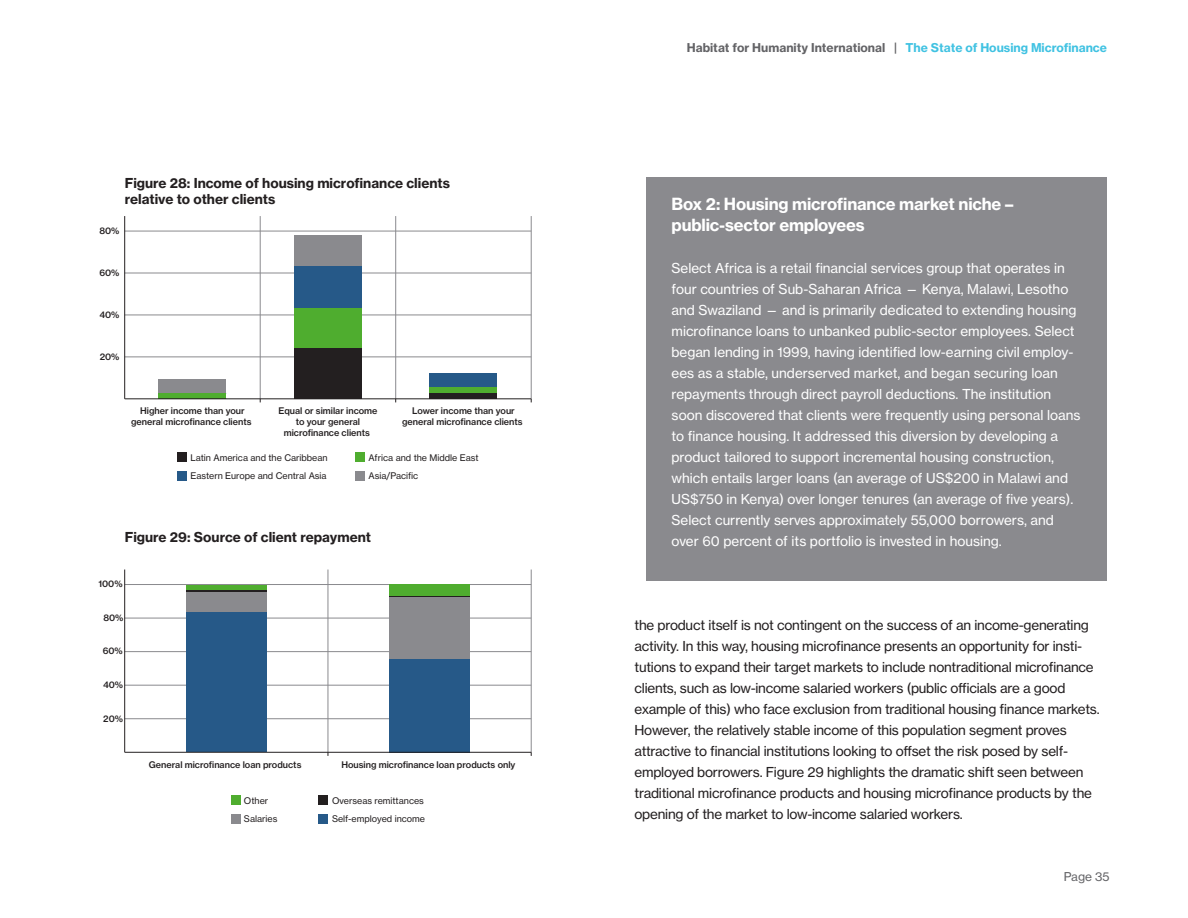
<style>
.page{position:relative;width:1188px;height:918px;background:#fff}
.page>*{position:absolute;margin:0;border:0;box-sizing:border-box;transform-origin:0 0}
.t1{font:16.5px/21px "N Haas Grotesk TX Pro 75 Bd";letter-spacing:-.01em;color:#fff}
.t2{font:13.5px/21px "N Haas Grotesk TX Pro 55 Rg";color:#fff}
.t3{font:13.5px/21px "N Haas Grotesk TX Pro 55 Rg";letter-spacing:-.015em;color:#231f20}
.t4{font:13.5px/16.2px "N Haas Grotesk TX Pro 75 Bd";color:#231f20}
.t5{font:12px "N Haas Grotesk TX Pro 75 Bd";color:#636366}
.t6{font:12px "N Haas Grotesk TX Pro 55 Rg";color:#636366}
.t7{font:9px/10.8px "N Haas Grotesk TX Pro 65 Md";color:#231f20;text-align:center}
.t8{font:9px "N Haas Grotesk TX Pro 55 Rg";color:#231f20}
.s1{color:#40c2e2}
</style>
<div class="page">
<div style="left:646px;top:177px;width:461px;height:403px;background:#8a8a8e"></div>
<hr style="left:125px;top:231px;width:406px;height:1px;background:#8a8a8e">
<hr style="left:125px;top:315px;width:406px;height:1px;background:#8a8a8e">
<hr style="left:125px;top:273px;width:406px;height:1px;background:#8a8a8e">
<hr style="left:531px;top:216px;width:1px;height:183px;background:#8a8a8e">
<hr style="left:395px;top:216px;width:1px;height:183px;background:#8a8a8e">
<hr style="left:260px;top:216px;width:1px;height:183px;background:#8a8a8e">
<hr style="left:125px;top:357px;width:406px;height:1px;background:#8a8a8e">
<hr style="left:124px;top:216px;width:1px;height:183px;background:#231f20">
<div style="left:177px;top:453px;width:10px;height:9px;background:#231f20"></div>
<div style="left:355px;top:471px;width:10px;height:10px;background:#8a8a8e"></div>
<div style="left:355px;top:453px;width:10px;height:9px;background:#4fad2f"></div>
<div style="left:177px;top:471px;width:10px;height:10px;background:#265988"></div>
<div style="left:159px;top:379px;width:67px;height:14px;background:#8a8a8e"></div>
<div style="left:159px;top:393px;width:67px;height:6px;background:#4fad2f"></div>
<div style="left:294px;top:235px;width:68px;height:31px;background:#8a8a8e"></div>
<div style="left:294px;top:266px;width:68px;height:43px;background:#265988"></div>
<div style="left:294px;top:309px;width:68px;height:39px;background:#4fad2f"></div>
<div style="left:294px;top:348px;width:68px;height:51px;background:#231f20"></div>
<div style="left:430px;top:373px;width:67px;height:15px;background:#265988"></div>
<div style="left:430px;top:388px;width:67px;height:5px;background:#4fad2f"></div>
<div style="left:430px;top:393px;width:67px;height:6px;background:#231f20"></div>
<hr style="left:125px;top:398px;width:406px;height:1px;background:#231f20">
<hr style="left:125px;top:584px;width:406px;height:1px;background:#8a8a8e">
<hr style="left:125px;top:685px;width:406px;height:1px;background:#8a8a8e">
<hr style="left:125px;top:618px;width:406px;height:1px;background:#8a8a8e">
<hr style="left:125px;top:651px;width:406px;height:1px;background:#8a8a8e">
<hr style="left:531px;top:570px;width:1px;height:182px;background:#8a8a8e">
<hr style="left:328px;top:570px;width:1px;height:182px;background:#8a8a8e">
<hr style="left:125px;top:718px;width:406px;height:1px;background:#8a8a8e">
<hr style="left:124px;top:570px;width:1px;height:182px;background:#231f20">
<div style="left:231px;top:796px;width:9px;height:9px;background:#4fad2f"></div>
<div style="left:319px;top:814px;width:9px;height:9px;background:#265988"></div>
<div style="left:319px;top:796px;width:9px;height:9px;background:#231f20"></div>
<div style="left:231px;top:814px;width:9px;height:9px;background:#8a8a8e"></div>
<div style="left:186px;top:585px;width:81px;height:5px;background:#4fad2f"></div>
<hr style="left:186px;top:590px;width:81px;height:2px;background:#231f20">
<div style="left:186px;top:592px;width:81px;height:21px;background:#8a8a8e"></div>
<div style="left:186px;top:613px;width:81px;height:139px;background:#265988"></div>
<div style="left:389px;top:585px;width:81px;height:11px;background:#4fad2f"></div>
<hr style="left:389px;top:596px;width:81px;height:2px;background:#231f20">
<div style="left:389px;top:598px;width:81px;height:61px;background:#8a8a8e"></div>
<div style="left:389px;top:659px;width:81px;height:93px;background:#265988"></div>
<hr style="left:125px;top:752px;width:406px;height:1px;background:#231f20">
<p class="t4" style="left:125px;top:175px;width:327px">Figure 28: Income of housing microfinance clients relative to other clients</p>
<p class="t7" style="left:100px;top:225px;width:22px">80%</p>
<p class="t7" style="left:99px;top:267px;width:22px">60%</p>
<p class="t7" style="left:99px;top:309px;width:22px">40%</p>
<p class="t7" style="left:100px;top:351px;width:21px">20%</p>
<p class="t7" style="left:131px;top:406px;width:122px">Higher income than your general microfinance clients</p>
<p class="t7" style="left:278px;top:406px;width:101px">Equal or similar income to your general microfinance clients</p>
<p class="t7" style="left:402px;top:406px;width:122px">Lower income than your general microfinance clients</p>
<p class="t8" style="left:190px;top:452px;width:139px">Latin America and the Caribbean</p>
<p class="t8" style="left:190px;top:470px;width:138px">Eastern Europe and Central Asia</p>
<p class="t8" style="left:368px;top:452px;width:112px">Africa and the Middle East</p>
<p class="t8" style="left:368px;top:470px;width:51px">Asia/Pacific</p>
<p class="t4" style="left:125px;top:528px;width:248px">Figure 29: Source of client repayment</p>
<p class="t7" style="left:98px;top:579px;width:26px">100%</p>
<p class="t7" style="left:103px;top:612px;width:22px">80%</p>
<p class="t7" style="left:103px;top:646px;width:22px">60%</p>
<p class="t7" style="left:103px;top:679px;width:22px">40%</p>
<p class="t7" style="left:103px;top:713px;width:21px">20%</p>
<p class="t7" style="left:149px;top:760px;width:154px">General microfinance loan products</p>
<p class="t7" style="left:341px;top:760px;width:176px">Housing microfinance loan products only</p>
<p class="t8" style="left:244px;top:795px;width:26px">Other</p>
<p class="t8" style="left:244px;top:813px;width:35px">Salaries</p>
<p class="t8" style="left:332px;top:795px;width:93px">Overseas remittances</p>
<p class="t8" style="left:332px;top:813px;width:95px">Self-employed income</p>
<p class="t5" style="left:687px;top:40px;width:422px">Habitat for Humanity International | <span class="s1">The State of Housing Microfinance</span></p>
<p class="t1" style="left:672px;top:193px;width:343px">Box 2: Housing microfinance market niche – public-sector employees</p>
<p class="t2" style="left:672px;top:258px;width:411px">Select Africa is a retail financial services group that operates in four countries of Sub-Saharan Africa — Kenya, Malawi, Lesotho and Swaziland — and is primarily dedicated to extending housing microfinance loans to unbanked public-sector employees. Select began lending in 1999, having identified low-earning civil employ&shy;ees as a stable, underserved market, and began securing loan repayments through direct payroll deductions. The institution soon discovered that clients were frequently using personal loans to finance housing. It addressed this diversion by developing a product tailored to support incremental housing construction, which entails larger loans (an average of US$200 in Malawi and US$750 in Kenya) over longer tenures (an average of five years).<br>Select currently serves approximately 55,000 borrowers, and over 60 percent of its portfolio is invested in housing.</p>
<p class="t3" style="left:634px;top:615px;width:467px">the product itself is not contingent on the success of an income-generating activity. In this way, housing microfinance presents an opportunity for insti&shy;tutions to expand their target markets to include nontraditional microfinance clients, such as low-income salaried workers (public officials are a good example of this) who face exclusion from traditional housing finance markets.<br>However, the relatively stable income of this population segment proves attractive to financial institutions looking to offset the risk posed by self&shy;employed borrowers. Figure 29 highlights the dramatic shift seen between traditional microfinance products and housing microfinance products by the opening of the market to low-income salaried workers.</p>
<p class="t6" style="left:1064px;top:869px;width:47px">Page 35</p>
</div>
